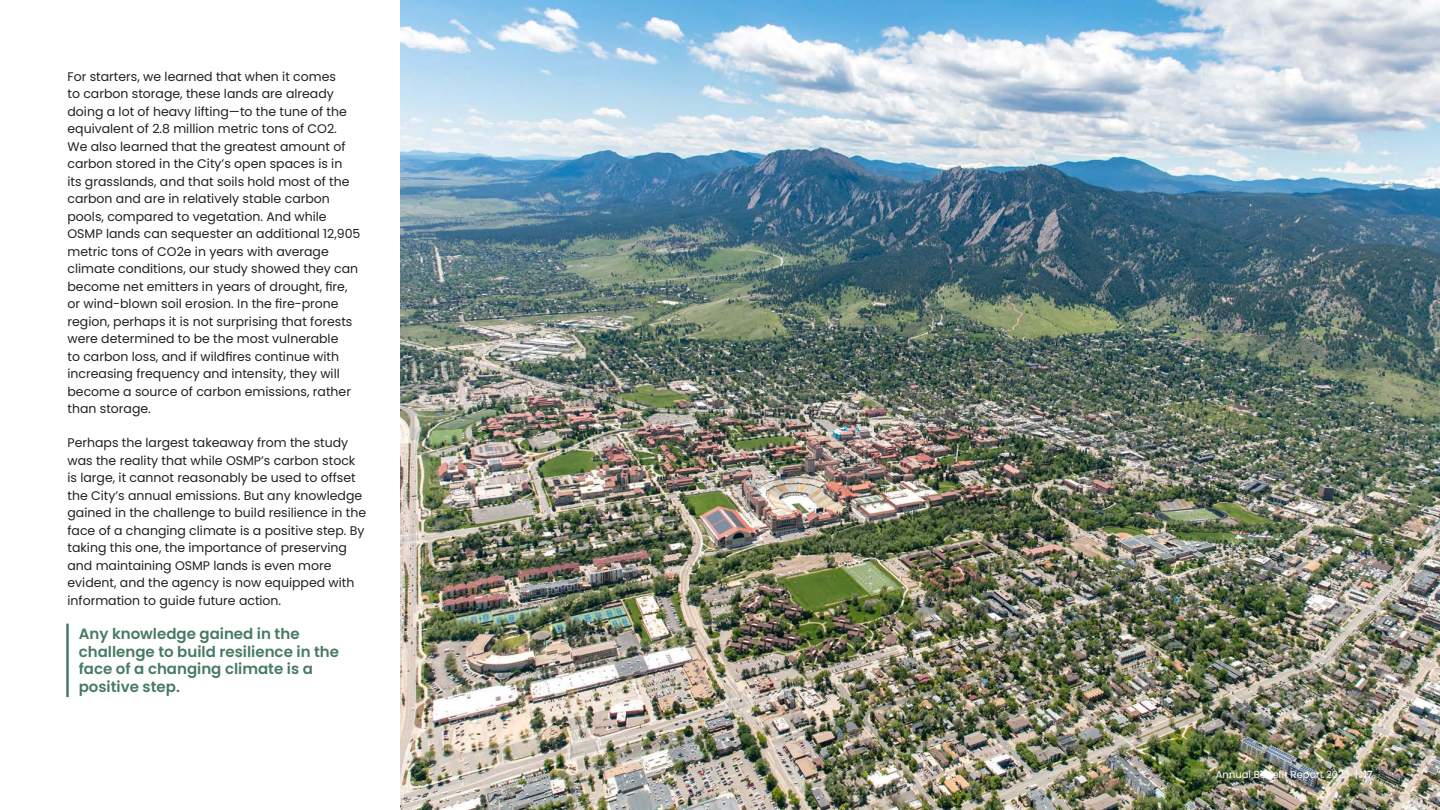
<style>
.page{position:relative;width:1440px;height:810px;background:#fff}
.page>*{position:absolute;margin:0;border:0;box-sizing:border-box;transform-origin:0 0}
.Pull_Quote{font:600 15px/17.5px "Poppins";color:#487b63}
.Body_copy{font:12.5px/17.5px "Poppins";color:#231f20}
.t1{font:10px "Poppins";color:#fff}
.s1{font-weight:600}
</style>
<div class="page">
<img style="left:400px;top:0;width:1040px;height:810px">
<hr style="left:66px;top:624px;width:3px;height:73px;background:#487b63">
<p class="Body_copy" style="left:68px;top:68px;width:294px">For starters, we learned that when it comes<br>to carbon storage, these lands are already doing a lot of heavy lifting—to the tune of the equivalent of 2.8 million metric tons of CO2.<br>We also learned that the greatest amount of carbon stored in the City’s open spaces is in<br>its grasslands, and that soils hold most of the carbon and are in relatively stable carbon pools, compared to vegetation. And while OSMP lands can sequester an additional 12,905 metric tons of CO2e in years with average climate conditions, our study showed they can become net emitters in years of drought, fire, or wind-blown soil erosion. In the fire-prone region, perhaps it is not surprising that forests were determined to be the most vulnerable<br>to carbon loss, and if wildfires continue with increasing frequency and intensity, they will become a source of carbon emissions, rather than storage.</p>
<p class="Body_copy" style="left:68px;top:434px;width:300px">Perhaps the largest takeaway from the study was the reality that while OSMP’s carbon stock is large, it cannot reasonably be used to offset the City’s annual emissions. But any knowledge gained in the challenge to build resilience in the face of a changing climate is a positive step. By taking this one, the importance of preserving and maintaining OSMP lands is even more evident, and the agency is now equipped with information to guide future action.</p>
<p class="Pull_Quote" style="left:79px;top:625px;width:262px">Any knowledge gained in the challenge to build resilience in the face of a changing climate is a positive step.</p>
<p class="t1" style="left:1216px;top:769px;width:158px">Annual Benefit Report 2023 | <span class="s1">17</span></p>
</div>
